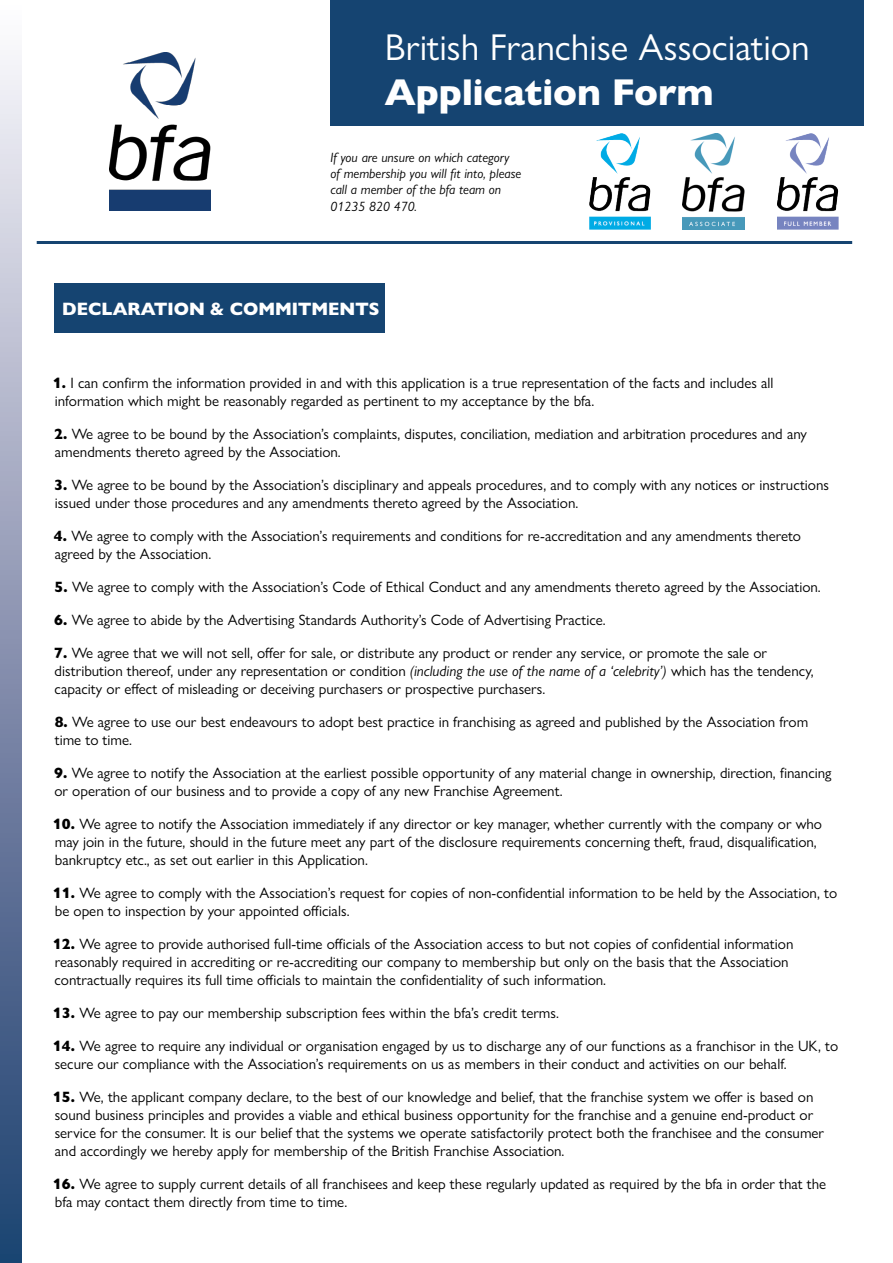
<style>
.page{position:relative;width:893px;height:1263px;background:#fff}
.page>*{position:absolute;margin:0;border:0;box-sizing:border-box;transform-origin:0 0}
.t1{font:37.5px "Gill Sans Nova";color:#fff}
.t2{font:800 37.5px "Gill Sans Nova";color:#fff}
.t3{font:800 18px "Gill Sans Nova";color:#fff}
.t4{font:15px/18px "Gill Sans Nova";color:#000}
.t5{font:italic 13.5px/16.2px "Gill Sans Nova";color:#000}
.s1{font-weight:800}
.s2{font-style:italic}
</style>
<div class="page">
<div style="left:330px;top:0;width:534px;height:126px;background:#154471"></div>
<hr style="left:37px;top:241px;width:815px;height:3px;background:#154471">
<div style="left:54px;top:284px;width:331px;height:49px;background:#154471"></div>
<div style="left:0;top:0;width:22px;height:1263px;background:linear-gradient(to bottom,#fef7fc,#1a3a6c)"></div>
<img style="left:589px;top:133px;width:62px;height:97px">
<img style="left:683px;top:133px;width:62px;height:97px">
<img style="left:777px;top:133px;width:62px;height:97px">
<img style="left:109px;top:52px;width:102px;height:158px">
<h1 class="t1" style="left:385px;top:25px;width:426px">British Franchise Association</h1>
<h1 class="t2" style="left:385px;top:69px;width:330px">Application Form</h1>
<p class="t5" style="left:330px;top:149px;width:192px">If you are unsure on which category of membership you will fit into, please call a member of the bfa team on<br>01235 820 470.</p>
<p class="t3" style="left:62px;top:298px;width:319px">DECLARATION &amp; COMMITMENTS</p>
<p class="t4" style="left:53px;top:374px;width:722px"><span class="s1">1.</span> I can confirm the information provided in and with this application is a true representation of the facts and includes all information which might be reasonably regarded as pertinent to my acceptance by the bfa.</p>
<p class="t4" style="left:54px;top:425px;width:754px"><span class="s1">2.</span> We agree to be bound by the Association’s complaints, disputes, conciliation, mediation and arbitration procedures and any amendments thereto agreed by the Association.</p>
<p class="t4" style="left:54px;top:476px;width:776px"><span class="s1">3.</span> We agree to be bound by the Association’s disciplinary and appeals procedures, and to comply with any notices or instructions issued under those procedures and any amendments thereto agreed by the Association.</p>
<p class="t4" style="left:54px;top:527px;width:749px"><span class="s1">4.</span> We agree to comply with the Association’s requirements and conditions for re-accreditation and any amendments thereto agreed by the Association.</p>
<p class="t4" style="left:55px;top:578px;width:768px"><span class="s1">5.</span> We agree to comply with the Association’s Code of Ethical Conduct and any amendments thereto agreed by the Association.</p>
<p class="t4" style="left:54px;top:611px;width:553px"><span class="s1">6.</span> We agree to abide by the Advertising Standards Authority’s Code of Advertising Practice.</p>
<p class="t4" style="left:54px;top:644px;width:761px"><span class="s1">7.</span> We agree that we will not sell, offer for sale, or distribute any product or render any service, or promote the sale or distribution thereof, under any representation or condition <span class="s2">(including the use of the name of a ‘celebrity’)</span> which has the tendency, capacity or effect of misleading or deceiving purchasers or prospective purchasers.</p>
<p class="t4" style="left:55px;top:713px;width:755px"><span class="s1">8.</span> We agree to use our best endeavours to adopt best practice in franchising as agreed and published by the Association from time to time.</p>
<p class="t4" style="left:54px;top:764px;width:779px"><span class="s1">9.</span> We agree to notify the Association at the earliest possible opportunity of any material change in ownership, direction, financing or operation of our business and to provide a copy of any new Franchise Agreement.</p>
<p class="t4" style="left:53px;top:815px;width:771px"><span class="s1">10.</span> We agree to notify the Association immediately if any director or key manager, whether currently with the company or who may join in the future, should in the future meet any part of the disclosure requirements concerning theft, fraud, disqualification, bankruptcy etc., as set out earlier in this Application.</p>
<p class="t4" style="left:53px;top:884px;width:786px"><span class="s1">11.</span> We agree to comply with the Association’s request for copies of non-confidential information to be held by the Association, to be open to inspection by your appointed officials.</p>
<p class="t4" style="left:53px;top:935px;width:742px"><span class="s1">12.</span> We agree to provide authorised full-time officials of the Association access to but not copies of confidential information reasonably required in accrediting or re-accrediting our company to membership but only on the basis that the Association contractually requires its full time officials to maintain the confidentiality of such information.</p>
<p class="t4" style="left:53px;top:1004px;width:508px"><span class="s1">13.</span> We agree to pay our membership subscription fees within the bfa’s credit terms.</p>
<p class="t4" style="left:53px;top:1037px;width:787px"><span class="s1">14.</span> We agree to require any individual or organisation engaged by us to discharge any of our functions as a franchisor in the UK, to secure our compliance with the Association’s requirements on us as members in their conduct and activities on our behalf.</p>
<p class="t4" style="left:53px;top:1088px;width:773px"><span class="s1">15.</span> We, the applicant company declare, to the best of our knowledge and belief, that the franchise system we offer is based on sound business principles and provides a viable and ethical business opportunity for the franchise and a genuine end-product or service for the consumer. It is our belief that the systems we operate satisfactorily protect both the franchisee and the consumer and accordingly we hereby apply for membership of the British Franchise Association.</p>
<p class="t4" style="left:53px;top:1175px;width:775px"><span class="s1">16.</span> We agree to supply current details of all franchisees and keep these regularly updated as required by the bfa in order that the bfa may contact them directly from time to time.</p>
</div>
